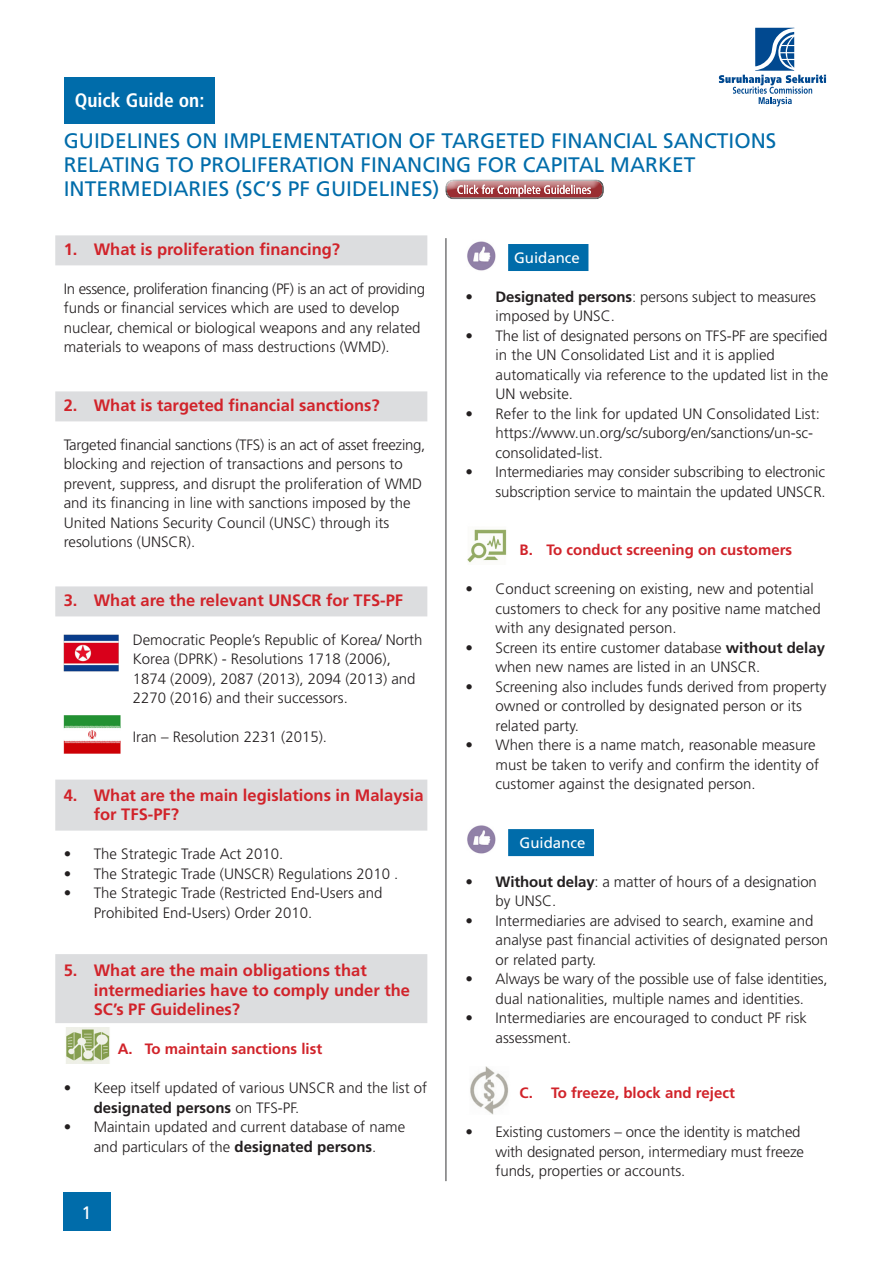
<style>
.page{position:relative;width:893px;height:1263px;background:#fff}
.page>*{position:absolute;margin:0;border:0;box-sizing:border-box;transform-origin:0 0}
.t1{font:21px/24px "Frutiger LT Std";color:#006caa}
.t2{font:700 condensed 19.5px "Frutiger LT Std";color:#fff}
.t3{font:18px "Frutiger LT Std";color:#fff}
.t4{font:700 16.5px/19.5px "Frutiger LT Std";color:#d1232a}
.t5{font:300 15px/19.5px "Frutiger LT Std";color:#231f20}
.t6{font:700 15px "Frutiger LT Std";color:#d1232a}
.t7{font:15px "Frutiger LT Std";color:#fff}
.s1{font-weight:700}
</style>
<div class="page">
<div style="left:63px;top:1193px;width:48px;height:38px;background:#006caa"></div>
<div style="left:64px;top:77px;width:151px;height:46px;background:#006caa"></div>
<div style="left:444px;top:179px;width:160px;height:15px;background:#fff;opacity:.75"></div>
<div style="left:444px;top:180px;width:160px;height:22px;background:#fff;opacity:.75"></div>
<svg style="left:719px;top:28px;width:107px;height:78px"></svg>
<div style="left:55px;top:235px;width:372px;height:30px;background:#dcdddf"></div>
<div style="left:55px;top:391px;width:372px;height:30px;background:#dcdddf"></div>
<div style="left:55px;top:586px;width:372px;height:30px;background:#dcdddf"></div>
<div style="left:55px;top:780px;width:372px;height:51px;background:#dcdddf"></div>
<div style="left:55px;top:954px;width:372px;height:69px;background:#dcdddf"></div>
<img style="left:64px;top:635px;width:55px;height:37px">
<img style="left:64px;top:715px;width:56px;height:39px">
<img style="left:66px;top:1027px;width:44px;height:37px">
<div style="left:508px;top:244px;width:80px;height:27px;background:#006caa"></div>
<div style="left:508px;top:829px;width:86px;height:27px;background:#006caa"></div>
<img style="left:467px;top:241px;width:28px;height:30px">
<img style="left:467px;top:529px;width:40px;height:34px">
<img style="left:467px;top:825px;width:28px;height:29px">
<img style="left:470px;top:1067px;width:39px;height:48px">
<hr style="left:445px;top:238px;width:1px;height:943px;background:#4b4c4d">
<p class="t2" style="left:75px;top:89px;width:131px">Quick Guide on:</p>
<p class="t1" style="left:64px;top:129px;width:714px">GUIDELINES ON IMPLEMENTATION OF TARGETED FINANCIAL SANCTIONS<br>RELATING TO PROLIFERATION FINANCING FOR CAPITAL MARKET<br>INTERMEDIARIES (SC’S PF GUIDELINES)</p>
<p class="t4" style="left:64px;top:239px;width:278px">1. What is proliferation financing?</p>
<p class="t5" style="left:64px;top:279px;width:363px">In essence, proliferation financing (PF) is an act of providing funds or financial services which are used to develop nuclear, chemical or biological weapons and any related materials to weapons of mass destructions (WMD).</p>
<p class="t4" style="left:64px;top:395px;width:318px">2. What is targeted financial sanctions?</p>
<p class="t5" style="left:64px;top:435px;width:363px">Targeted financial sanctions (TFS) is an act of asset freezing, blocking and rejection of transactions and persons to prevent, suppress, and disrupt the proliferation of WMD and its financing in line with sanctions imposed by the United Nations Security Council (UNSC) through its resolutions (UNSCR).</p>
<p class="t4" style="left:64px;top:590px;width:341px">3. What are the relevant UNSCR for TFS-PF</p>
<p class="t5" style="left:133px;top:630px;width:291px">Democratic People’s Republic of Korea/ North Korea (DPRK) - Resolutions 1718 (2006), 1874 (2009), 2087 (2013), 2094 (2013) and 2270 (2016) and their successors.</p>
<p class="t5" style="left:133px;top:728px;width:196px">Iran – Resolution 2231 (2015).</p>
<p class="t4" style="left:94px;top:785px;width:331px;text-indent:-30px">4. What are the main legislations in Malaysia for TFS-PF?</p>
<p class="t5" style="left:64px;top:845px;width:221px">• The Strategic Trade Act 2010.</p>
<p class="t5" style="left:64px;top:864px;width:336px">• The Strategic Trade (UNSCR) Regulations 2010 .</p>
<p class="t5" style="left:94px;top:884px;width:290px;text-indent:-30px">• The Strategic Trade (Restricted End-Users and<br>Prohibited End-Users) Order 2010.</p>
<p class="t4" style="left:94px;top:961px;width:318px;text-indent:-30px">5. What are the main obligations that intermediaries have to comply under the<br>SC’s PF Guidelines?</p>
<p class="t6" style="left:118px;top:1040px;width:206px">A. To maintain sanctions list</p>
<p class="t5" style="left:94px;top:1079px;width:335px;text-indent:-30px">• Keep itself updated of various UNSCR and the list of <span class="s1">designated persons</span> on TFS-PF.</p>
<p class="t5" style="left:64px;top:1118px;width:343px;text-align:center">• Maintain updated and current database of name and particulars of the <span class="s1">designated persons</span>.</p>
<p class="t3" style="left:82px;top:1202px;width:12px">1</p>
<p class="t7" style="left:514px;top:248px;width:67px">Guidance</p>
<p class="t5" style="left:496px;top:287px;width:322px;text-indent:-30px">• <span class="s1">Designated persons</span>: persons subject to measures imposed by UNSC.</p>
<p class="t5" style="left:496px;top:326px;width:334px;text-indent:-30px">• The list of designated persons on TFS-PF are specified in the UN Consolidated List and it is applied automatically via reference to the updated list in the UN website.</p>
<p class="t5" style="left:496px;top:404px;width:326px;text-indent:-30px">• Refer to the link for updated UN Consolidated List: https://www.un.org/sc/suborg/en/sanctions/un-sc&shy;consolidated-list.</p>
<p class="t5" style="left:466px;top:462px;width:362px;text-align:right">• Intermediaries may consider subscribing to electronic subscription service to maintain the updated UNSCR.</p>
<p class="t6" style="left:520px;top:541px;width:274px">B. To conduct screening on customers</p>
<p class="t5" style="left:496px;top:579px;width:327px;text-indent:-30px">• Conduct screening on existing, new and potential customers to check for any positive name matched with any designated person.</p>
<p class="t5" style="left:496px;top:638px;width:331px;text-indent:-30px">• Screen its entire customer database <span class="s1">without delay </span>when new names are listed in an UNSCR.</p>
<p class="t5" style="left:496px;top:677px;width:332px;text-indent:-30px">• Screening also includes funds derived from property owned or controlled by designated person or its related party.</p>
<p class="t5" style="left:496px;top:735px;width:325px;text-indent:-30px">• When there is a name match, reasonable measure must be taken to verify and confirm the identity of customer against the designated person.</p>
<p class="t7" style="left:520px;top:833px;width:67px">Guidance</p>
<p class="t5" style="left:496px;top:872px;width:323px;text-indent:-30px">• <span class="s1">Without delay</span>: a matter of hours of a designation by UNSC.</p>
<p class="t5" style="left:496px;top:911px;width:334px;text-indent:-30px">• Intermediaries are advised to search, examine and analyse past financial activities of designated person or related party.</p>
<p class="t5" style="left:466px;top:969px;width:363px;text-align:center">• Always be wary of the possible use of false identities, dual nationalities, multiple names and identities.</p>
<p class="t5" style="left:496px;top:1008px;width:313px;text-indent:-30px">• Intermediaries are encouraged to conduct PF risk assessment.</p>
<p class="t6" style="left:520px;top:1084px;width:217px">C. To freeze, block and reject</p>
<p class="t5" style="left:496px;top:1122px;width:310px;text-indent:-30px">• Existing customers – once the identity is matched with designated person, intermediary must freeze funds, properties or accounts.</p>
</div>
